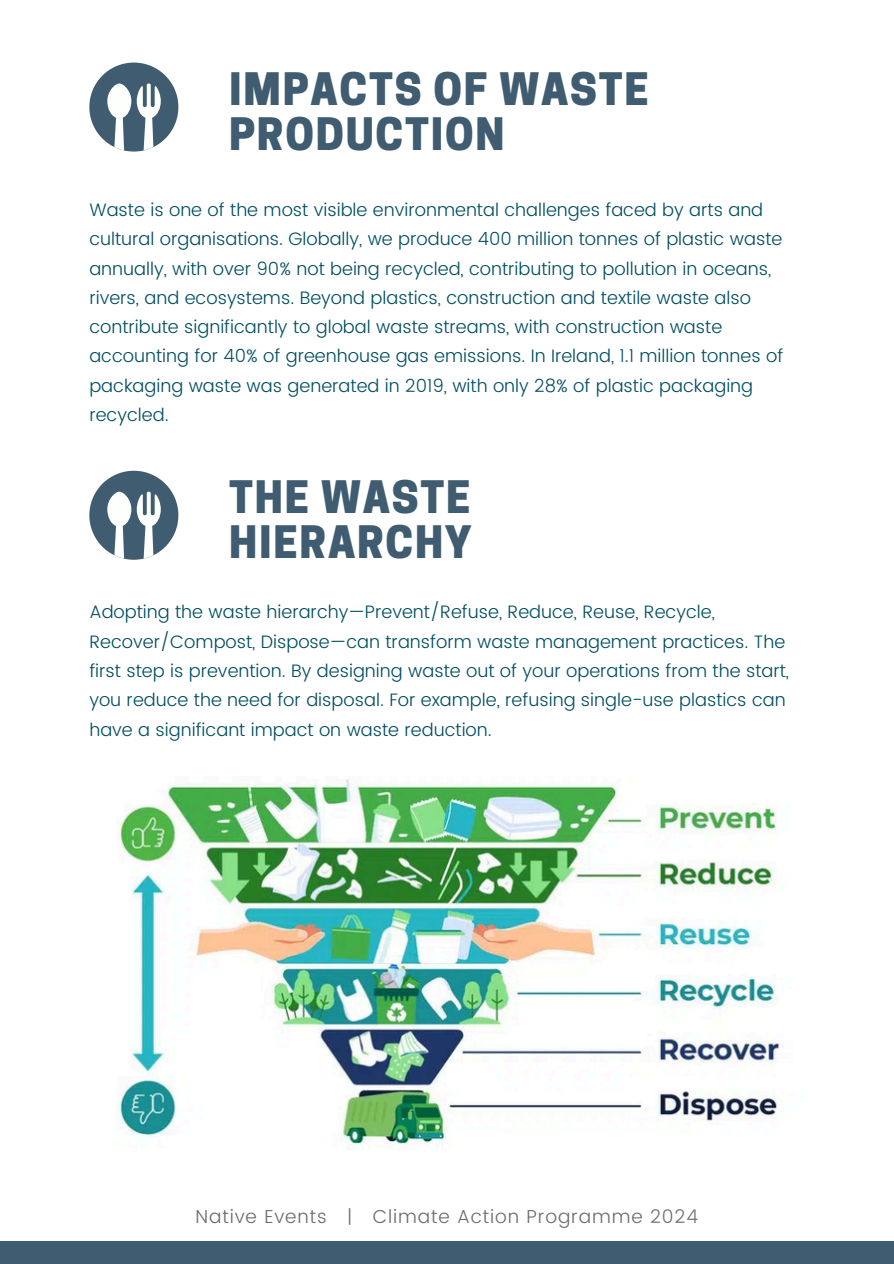
<style>
.page{position:relative;width:894px;height:1264px;background:#fff}
.page>*{position:absolute;margin:0;border:0;box-sizing:border-box;transform-origin:0 0}
.t1{font:800 42px/45px "Cooper Hewitt";letter-spacing:.04em;color:#3f5c70}
.t2{font:300 18.75px "Poppins";letter-spacing:.045em;color:#6b6b6b}
.t3{font:300 18px/29.2px "Poppins";color:#014e60}
</style>
<div class="page">
<div style="left:0;top:1241px;width:893px;height:22px;background:#3f5c70"></div>
<svg style="left:89px;top:63px;width:89px;height:88px"></svg>
<img style="left:118px;top:779px;width:666px;height:370px">
<svg style="left:89px;top:471px;width:89px;height:88px"></svg>
<p class="t1" style="left:229px;top:72px;width:421px">IMPACTS OF WASTE<br>PRODUCTION</p>
<h1 class="t3" style="left:89px;top:195px;width:695px">Waste is one of the most visible environmental challenges faced by arts and cultural organisations. Globally, we produce 400 million tonnes of plastic waste annually, with over 90% not being recycled, contributing to pollution in oceans, rivers, and ecosystems. Beyond plastics, construction and textile waste also contribute significantly to global waste streams, with construction waste accounting for 40% of greenhouse gas emissions. In Ireland, 1.1 million tonnes of packaging waste was generated in 2019, with only 28% of plastic packaging recycled.</h1>
<p class="t1" style="left:229px;top:480px;width:244px">THE WASTE<br>HIERARCHY</p>
<h1 class="t3" style="left:89px;top:597px;width:700px">Adopting the waste hierarchy—Prevent/Refuse, Reduce, Reuse, Recycle, Recover/Compost, Dispose—can transform waste management practices. The first step is prevention. By designing waste out of your operations from the start, you reduce the need for disposal. For example, refusing single-use plastics can have a significant impact on waste reduction.</h1>
<p class="t2" style="left:195px;top:1205px;width:503px">Native Events | Climate Action Programme 2024</p>
</div>
